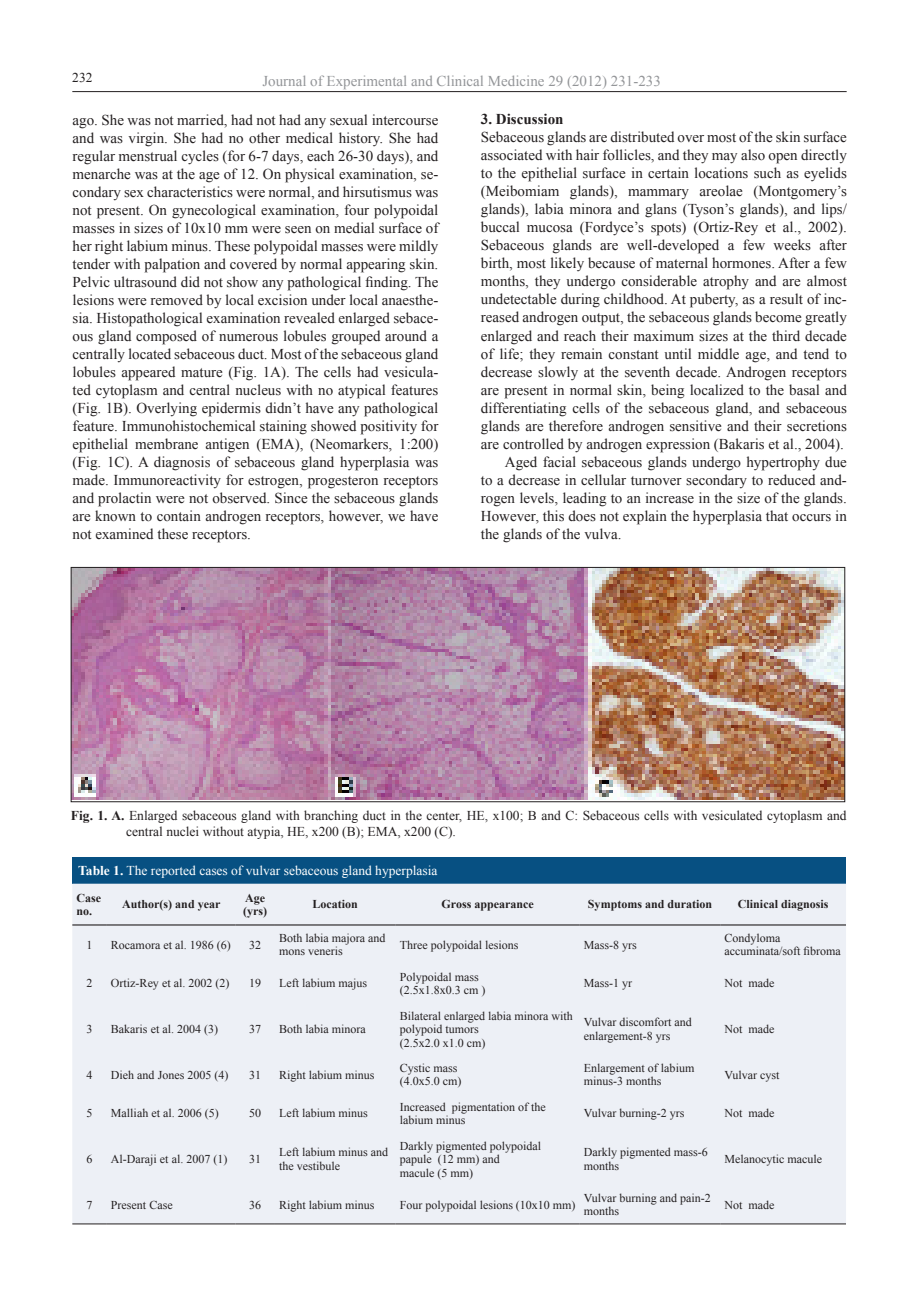
<style>
.page{position:relative;width:919px;height:1289px;background:#fff}
.page>*{position:absolute;margin:0;border:0;box-sizing:border-box;transform-origin:0 0}
.t1{font:15px/18px "Times New Roman";color:#231f20;text-align:justify}
.t2{font:15px "Times New Roman";color:#939598}
.t3{font:700 15px "Times New Roman";color:#231f20}
.t4{font:13.5px/16.2px "Times New Roman";color:#231f20}
.t5{font:13.5px "Times New Roman";color:#fff}
.t6{font:12px/13.5px "Times New Roman";color:#231f20}
.t7{font:700 12px/13.5px "Times New Roman";color:#231f20}
.s1{font-weight:700}
</style>
<div class="page">
<hr style="left:72px;top:91px;width:774px;height:1px;background:#231f20">
<div style="left:72px;top:857px;width:773px;height:26px;background:#075082"></div>
<div style="left:72px;top:883px;width:773px;height:340px;background:#edf0f6"></div>
<hr style="left:72px;top:1223px;width:35px;height:1px;background:#231f20">
<hr style="left:107px;top:1223px;width:128px;height:1px;background:#231f20">
<hr style="left:235px;top:1223px;width:40px;height:1px;background:#231f20">
<hr style="left:275px;top:1223px;width:120px;height:1px;background:#231f20">
<hr style="left:395px;top:1223px;width:184px;height:1px;background:#231f20">
<hr style="left:579px;top:1223px;width:141px;height:1px;background:#231f20">
<hr style="left:720px;top:1223px;width:125px;height:1px;background:#231f20">
<hr style="left:72px;top:924px;width:35px;height:1px;background:#231f20">
<hr style="left:107px;top:924px;width:128px;height:1px;background:#231f20">
<hr style="left:235px;top:924px;width:40px;height:1px;background:#231f20">
<hr style="left:275px;top:924px;width:120px;height:1px;background:#231f20">
<hr style="left:395px;top:924px;width:184px;height:1px;background:#231f20">
<hr style="left:579px;top:924px;width:141px;height:1px;background:#231f20">
<hr style="left:720px;top:924px;width:125px;height:1px;background:#231f20">
<img style="left:73px;top:569px;width:769px;height:231px">
<div style="left:71px;top:567px;width:773px;height:235px;border:1px solid #231f20"></div>
<p class="t4" style="left:72px;top:69px;width:22px">232</p>
<p class="t1" style="left:72px;top:110px;width:367px">ago. She was not married, had not had any sexual intercourse and was virgin. She had no other medical history. She had regular menstrual cycles (for 6-7 days, each 26-30 days), and menarche was at the age of 12. On physical examination, se&shy;condary sex characteristics were normal, and hirsutismus was not present. On gynecological examination, four polypoidal masses in sizes of 10x10 mm were seen on medial surface of her right labium minus. These polypoidal masses were mildly tender with palpation and covered by normal appearing skin.<br>Pelvic ultrasound did not show any pathological finding. The lesions were removed by local excision under local anaesthe&shy;sia. Histopathological examination revealed enlarged sebace&shy;ous gland composed of numerous lobules grouped around a centrally located sebaceous duct. Most of the sebaceous gland lobules appeared mature (Fig. 1A). The cells had vesicula&shy;ted cytoplasm and central nucleus with no atypical features (Fig. 1B). Overlying epidermis didn’t have any pathological feature. Immunohistochemical staining showed positivity for epithelial membrane antigen (EMA), (Neomarkers, 1:200) (Fig. 1C). A diagnosis of sebaceous gland hyperplasia was made. Immunoreactivity for estrogen, progesteron receptors and prolactin were not observed. Since the sebaceous glands are known to contain androgen receptors, however, we have not examined these receptors.</p>
<p class="t3" style="left:481px;top:109px;width:84px">3. Discussion</p>
<p class="t2" style="left:262px;top:71px;width:400px">Journal of Experimental and Clinical Medicine 29 (2012) 231-233</p>
<p class="t1" style="left:481px;top:128px;width:367px">Sebaceous glands are distributed over most of the skin surface associated with hair follicles, and they may also open directly to the epithelial surface in certain locations such as eyelids (Meibomiam glands), mammary areolae (Montgomery’s glands), labia minora and glans (Tyson’s glands), and lips/ buccal mucosa (Fordyce’s spots) (Ortiz-Rey et al., 2002).<br>Sebaceous glands are well-developed a few weeks after birth, most likely because of maternal hormones. After a few months, they undergo considerable atrophy and are almost undetectable during childhood. At puberty, as a result of inc&shy;reased androgen output, the sebaceous glands become greatly enlarged and reach their maximum sizes at the third decade of life; they remain constant until middle age, and tend to decrease slowly at the seventh decade. Androgen receptors are present in normal skin, being localized to the basal and differentiating cells of the sebaceous gland, and sebaceous glands are therefore androgen sensitive and their secretions are controlled by androgen expression (Bakaris et al., 2004).</p>
<p class="t1" style="left:481px;top:452px;width:367px;text-indent:24px">Aged facial sebaceous glands undergo hypertrophy due to a decrease in cellular turnover secondary to reduced and&shy;rogen levels, leading to an increase in the size of the glands.<br>However, this does not explain the hyperplasia that occurs in the glands of the vulva.</p>
<p class="t4" style="left:126px;top:807px;width:722px;text-indent:-55px"><span class="s1">Fig. 1. A.</span> Enlarged sebaceous gland with branching duct in the center, HE, x100; B and C: Sebaceous cells with vesiculated cytoplasm and central nuclei without atypia, HE, x200 (B); EMA, x200 (C).</p>
<p class="t5" style="left:78px;top:861px;width:361px"><span class="s1">Table 1.</span> The reported cases of vulvar sebaceous gland hyperplasia</p>
<p class="t7" style="left:76px;top:890px;width:26px">Case no.</p>
<p class="t7" style="left:122px;top:897px;width:99px">Author(s) and year</p>
<p class="t7" style="left:243px;top:890px;width:25px">Age (yrs)</p>
<p class="t7" style="left:312px;top:897px;width:47px">Location</p>
<p class="t7" style="left:441px;top:897px;width:94px">Gross appearance</p>
<p class="t7" style="left:588px;top:897px;width:126px">Symptoms and duration</p>
<p class="t7" style="left:738px;top:897px;width:92px">Clinical diagnosis</p>
<p class="t6" style="left:87px;top:937px;width:7px">1</p>
<p class="t6" style="left:111px;top:937px;width:121px">Rocamora et al. 1986 (6)</p>
<p class="t6" style="left:249px;top:937px;width:13px">32</p>
<p class="t6" style="left:279px;top:930px;width:108px">Both labia majora and mons veneris</p>
<p class="t6" style="left:400px;top:937px;width:120px">Three polypoidal lesions</p>
<p class="t6" style="left:583px;top:937px;width:54px">Mass-8 yrs</p>
<p class="t6" style="left:724px;top:930px;width:118px">Condyloma accuminata/soft fibroma</p>
<p class="t6" style="left:87px;top:976px;width:7px">2</p>
<p class="t6" style="left:111px;top:976px;width:120px">Ortiz-Rey et al. 2002 (2)</p>
<p class="t6" style="left:249px;top:976px;width:13px">19</p>
<p class="t6" style="left:279px;top:976px;width:89px">Left labium majus</p>
<p class="t6" style="left:400px;top:969px;width:81px">Polypoidal mass</p>
<p class="t6" style="left:400px;top:983px;width:87px">(2.5x1.8x0.3 cm )</p>
<p class="t6" style="left:583px;top:976px;width:50px">Mass-1 yr</p>
<p class="t6" style="left:724px;top:976px;width:51px">Not made</p>
<p class="t6" style="left:87px;top:1022px;width:7px">3</p>
<p class="t6" style="left:111px;top:1022px;width:108px">Bakaris et al. 2004 (3)</p>
<p class="t6" style="left:249px;top:1022px;width:13px">37</p>
<p class="t6" style="left:279px;top:1022px;width:88px">Both labia minora</p>
<p class="t6" style="left:87px;top:1067px;width:7px">4</p>
<p class="t6" style="left:111px;top:1067px;width:119px">Dieh and Jones 2005 (4)</p>
<p class="t6" style="left:249px;top:1067px;width:13px">31</p>
<p class="t6" style="left:279px;top:1067px;width:97px">Right labium minus</p>
<p class="t6" style="left:400px;top:1008px;width:175px">Bilateral enlarged labia minora with polypoid tumors</p>
<p class="t6" style="left:400px;top:1035px;width:87px">(2.5x2.0 x1.0 cm)</p>
<p class="t6" style="left:400px;top:1060px;width:59px">Cystic mass</p>
<p class="t6" style="left:400px;top:1074px;width:63px">(4.0x5.0 cm)</p>
<p class="t6" style="left:583px;top:1015px;width:109px">Vulvar discomfort and enlargement-8 yrs</p>
<p class="t6" style="left:724px;top:1022px;width:51px">Not made</p>
<p class="t6" style="left:583px;top:1060px;width:112px">Enlargement of labium minus-3 months</p>
<p class="t6" style="left:724px;top:1067px;width:56px">Vulvar cyst</p>
<p class="t6" style="left:87px;top:1106px;width:7px">5</p>
<p class="t6" style="left:111px;top:1106px;width:109px">Malliah et al. 2006 (5)</p>
<p class="t6" style="left:249px;top:1106px;width:13px">50</p>
<p class="t6" style="left:279px;top:1106px;width:90px">Left labium minus</p>
<p class="t6" style="left:400px;top:1099px;width:147px">Increased pigmentation of the labium minus</p>
<p class="t6" style="left:583px;top:1106px;width:102px">Vulvar burning-2 yrs</p>
<p class="t6" style="left:724px;top:1106px;width:51px">Not made</p>
<p class="t6" style="left:87px;top:1152px;width:7px">6</p>
<p class="t6" style="left:111px;top:1152px;width:118px">Al-Daraji et al. 2007 (1)</p>
<p class="t6" style="left:249px;top:1152px;width:13px">31</p>
<p class="t6" style="left:279px;top:1145px;width:110px">Left labium minus and the vestibule</p>
<p class="t6" style="left:400px;top:1138px;width:143px">Darkly pigmented polypoidal papule (12 mm) and</p>
<p class="t6" style="left:400px;top:1165px;width:75px">macule (5 mm)</p>
<p class="t6" style="left:583px;top:1145px;width:125px">Darkly pigmented mass-6 months</p>
<p class="t6" style="left:724px;top:1152px;width:99px">Melanocytic macule</p>
<p class="t6" style="left:87px;top:1197px;width:7px">7</p>
<p class="t6" style="left:111px;top:1197px;width:63px">Present Case</p>
<p class="t6" style="left:249px;top:1197px;width:13px">36</p>
<p class="t6" style="left:279px;top:1197px;width:97px">Right labium minus</p>
<p class="t6" style="left:400px;top:1197px;width:177px">Four polypoidal lesions (10x10 mm)</p>
<p class="t6" style="left:583px;top:1190px;width:128px">Vulvar burning and pain-2 months</p>
<p class="t6" style="left:724px;top:1197px;width:51px">Not made</p>
</div>
